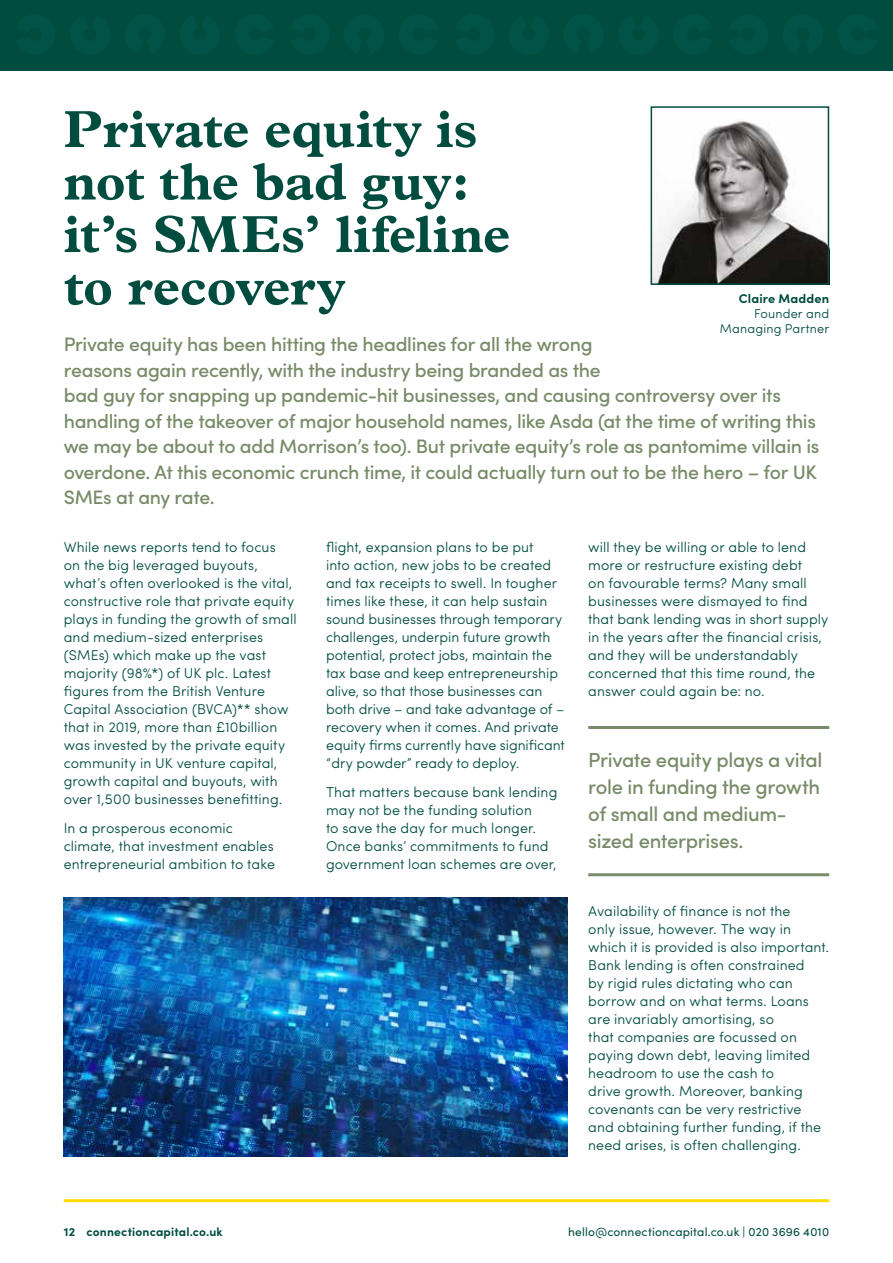
<style>
.page{position:relative;width:893px;height:1263px;background:#fff}
.page>*{position:absolute;margin:0;border:0;box-sizing:border-box;transform-origin:0 0}
.t1{font:700 52.5px/52.5px "Plantin";letter-spacing:-.005em;color:#004d40}
.t2{font:500 20.25px/27px "Sofia Pro";letter-spacing:-.015em;color:#788b68}
.t3{font:500 19.5px/25.5px "Sofia Pro";letter-spacing:-.015em;color:#788b68}
.t4{font:300 14.25px/18px "Sofia Pro";letter-spacing:.005em;color:#004d40}
.t5{font:300 12.75px/15.3px "Sofia Pro";letter-spacing:.015em;color:#004d40;text-align:right}
.t6{font:700 12.75px "Sofia Pro";letter-spacing:.015em;color:#004d40}
.t7{font:12px "Sofia Pro";letter-spacing:.015em;color:#004d40}
.t8{font:700 12px "Sofia Pro";letter-spacing:.015em;color:#004d40}
</style>
<div class="page">
<hr style="left:64px;top:1199px;width:765px;height:3px;background:#fd0">
<div style="left:0;top:0;width:893px;height:70px;background:#004d40"></div>
<hr style="left:588px;top:726px;width:241px;height:3px;background:#788b68">
<hr style="left:588px;top:873px;width:241px;height:3px;background:#788b68">
<img style="left:64px;top:897px;width:504px;height:260px">
<img style="left:654px;top:121px;width:172px;height:161px">
<div style="left:651px;top:106px;width:178px;height:179px;border:2px solid #004d40"></div>
<h1 class="t1" style="left:64px;top:102px;width:448px">Private equity is not the bad guy: it’s SMEs’ lifeline to recovery</h1>
<p class="t3" style="left:64px;top:331px;width:757px">Private equity has been hitting the headlines for all the wrong<br>reasons again recently, with the industry being branded as the<br>bad guy for snapping up pandemic-hit businesses, and causing controversy over its handling of the takeover of major household names, like Asda (at the time of writing this we may be about to add Morrison’s too). But private equity’s role as pantomime villain is overdone. At this economic crunch time, it could actually turn out to be the hero – for UK SMEs at any rate.</p>
<p class="t4" style="left:64px;top:537px;width:234px">While news reports tend to focus<br>on the big leveraged buyouts, what’s often overlooked is the vital, constructive role that private equity plays in funding the growth of small and medium-sized enterprises (SMEs) which make up the vast majority (98%*) of UK plc. Latest figures from the British Venture Capital Association (BVCA)** show that in 2019, more than £10billion was invested by the private equity community in UK venture capital, growth capital and buyouts, with over 1,500 businesses benefitting.</p>
<p class="t4" style="left:64px;top:818px;width:213px">In a prosperous economic climate, that investment enables entrepreneurial ambition to take</p>
<p class="t6" style="left:739px;top:288px;width:92px">Claire Madden</p>
<p class="t5" style="left:720px;top:305px;width:111px">Founder and<br>Managing Partner</p>
<p class="t4" style="left:588px;top:537px;width:242px">will they be willing or able to lend more or restructure existing debt<br>on favourable terms? Many small businesses were dismayed to find that bank lending was in short supply in the years after the financial crisis, and they will be understandably concerned that this time round, the answer could again be: no.</p>
<p class="t4" style="left:326px;top:537px;width:240px">flight, expansion plans to be put<br>into action, new jobs to be created and tax receipts to swell. In tougher times like these, it can help sustain sound businesses through temporary challenges, underpin future growth potential, protect jobs, maintain the tax base and keep entrepreneurship alive, so that those businesses can both drive – and take advantage of – recovery when it comes. And private equity firms currently have significant “dry powder” ready to deploy.</p>
<p class="t4" style="left:326px;top:782px;width:233px">That matters because bank lending may not be the funding solution<br>to save the day for much longer.<br>Once banks’ commitments to fund government loan schemes are over,</p>
<h2 class="t2" style="left:588px;top:745px;width:236px">Private equity plays a vital role in funding the growth of small and medium&shy;sized enterprises.</h2>
<p class="t4" style="left:588px;top:901px;width:242px">Availability of finance is not the<br>only issue, however. The way in which it is provided is also important.<br>Bank lending is often constrained<br>by rigid rules dictating who can borrow and on what terms. Loans are invariably amortising, so<br>that companies are focussed on paying down debt, leaving limited headroom to use the cash to<br>drive growth. Moreover, banking covenants can be very restrictive and obtaining further funding, if the need arises, is often challenging.</p>
<p class="t8" style="left:64px;top:1222px;width:161px">12 connectioncapital.co.uk</p>
<p class="t7" style="left:568px;top:1223px;width:263px">hello@connectioncapital.co.uk | 020 3696 4010</p>
</div>
